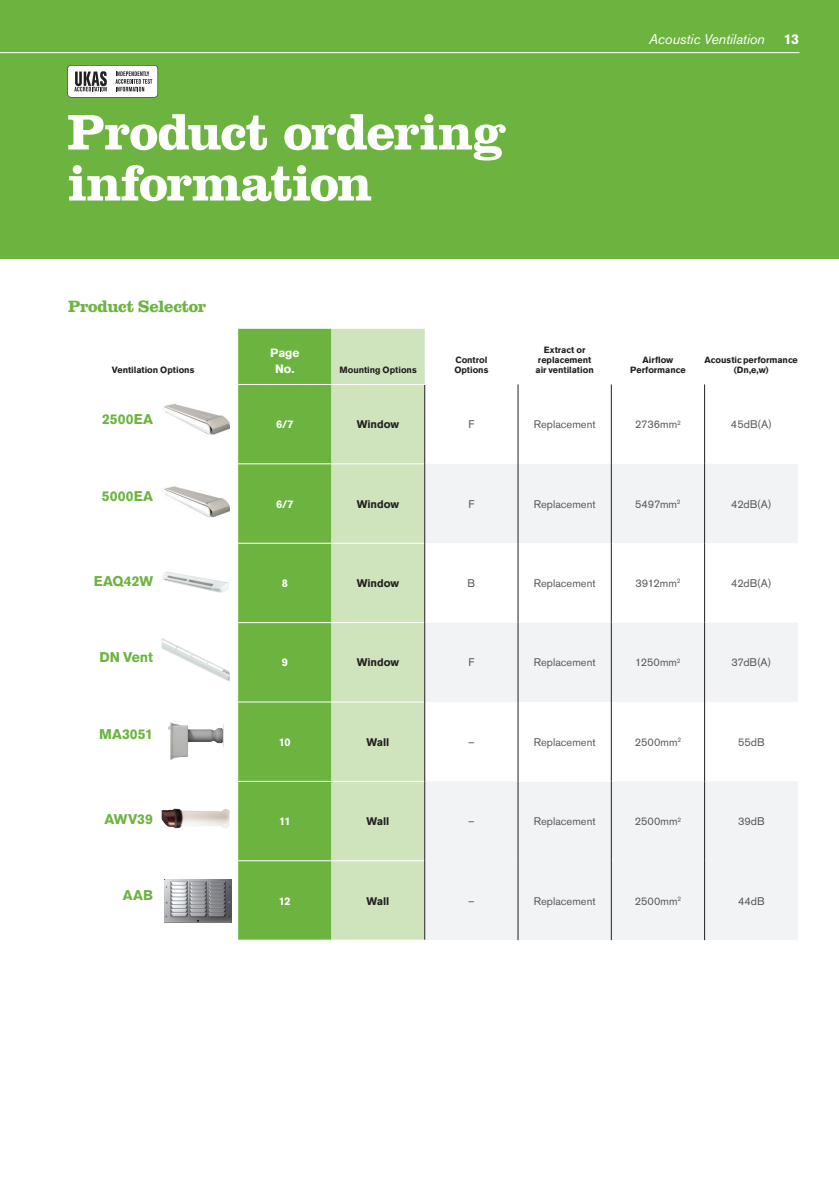
<style>
.page{position:relative;width:839px;height:1192px;background:#fff}
.page>*{position:absolute;margin:0;border:0;box-sizing:border-box;transform-origin:0 0}
.t1{font:700 52px/51px "Clarendon";letter-spacing:-.025em;color:#fff}
.t2{font:700 17px "Clarendon";letter-spacing:-.02em;color:#6cb43f}
.t3{font:700 14px "Akzidenz Grotesk BE";letter-spacing:.005em;color:#6cb43f}
.t4{font:italic 14px "Akzidenz Grotesk BE";letter-spacing:-.005em;color:#fff}
.t5{font:700 14px "Akzidenz Grotesk BE";color:#fff}
.t6{font:700 12px/16px "Akzidenz Grotesk BE";letter-spacing:-.005em;color:#fff;text-align:center}
.t7{font:11px "Akzidenz Grotesk BE";color:#57585a}
.t8{font:700 11px "Akzidenz Grotesk BE";letter-spacing:-.01em;color:#231f20}
.t9{font:700 11px "Akzidenz Grotesk BE";color:#fff}
.t10{font:700 9px/10px "Akzidenz Grotesk BE";letter-spacing:-.005em;color:#231f20;text-align:center}
</style>
<div class="page">
<div style="left:0;top:0;width:839px;height:259px;background:#6cb43f"></div>
<svg style="left:67px;top:65px;width:91px;height:33px;background:#c5c5c3"></svg>
<div style="left:238px;top:329px;width:93px;height:610px;background:#6cb43f"></div>
<div style="left:331px;top:329px;width:94px;height:610px;background:#cfe4bd"></div>
<svg style="left:425px;top:464px;width:373px;height:476px;fill:#f2f3f4"></svg>
<div style="left:518px;top:702px;width:93px;height:79px;background:#fff"></div>
<hr style="left:238px;top:384px;width:93px;height:1px;background:#fff">
<hr style="left:331px;top:384px;width:94px;height:1px;background:#fff">
<hr style="left:238px;top:543px;width:93px;height:1px;background:#fff">
<hr style="left:331px;top:543px;width:93px;height:1px;background:#fff">
<hr style="left:238px;top:622px;width:93px;height:1px;background:#fff">
<hr style="left:331px;top:622px;width:93px;height:1px;background:#fff">
<hr style="left:238px;top:701px;width:93px;height:1px;background:#fff">
<hr style="left:331px;top:701px;width:93px;height:1px;background:#fff">
<hr style="left:238px;top:781px;width:93px;height:1px;background:#fff">
<hr style="left:331px;top:781px;width:93px;height:1px;background:#fff">
<hr style="left:238px;top:860px;width:93px;height:1px;background:#fff">
<hr style="left:331px;top:860px;width:93px;height:1px;background:#fff">
<hr style="left:238px;top:463px;width:93px;height:1px;background:#fff">
<hr style="left:331px;top:463px;width:93px;height:1px;background:#fff">
<hr style="left:424px;top:385px;width:1px;height:79px;background:#231f20">
<hr style="left:518px;top:384px;width:1px;height:80px;background:#231f20">
<hr style="left:611px;top:384px;width:1px;height:80px;background:#231f20">
<hr style="left:424px;top:464px;width:1px;height:79px;background:#231f20">
<hr style="left:518px;top:464px;width:1px;height:79px;background:#231f20">
<hr style="left:611px;top:464px;width:1px;height:79px;background:#231f20">
<hr style="left:424px;top:543px;width:1px;height:80px;background:#231f20">
<hr style="left:518px;top:543px;width:1px;height:80px;background:#231f20">
<hr style="left:611px;top:543px;width:1px;height:80px;background:#231f20">
<hr style="left:424px;top:623px;width:1px;height:79px;background:#231f20">
<hr style="left:518px;top:623px;width:1px;height:79px;background:#231f20">
<hr style="left:611px;top:623px;width:1px;height:79px;background:#231f20">
<hr style="left:424px;top:702px;width:1px;height:79px;background:#231f20">
<hr style="left:518px;top:702px;width:1px;height:79px;background:#231f20">
<hr style="left:611px;top:702px;width:1px;height:79px;background:#231f20">
<hr style="left:424px;top:781px;width:1px;height:80px;background:#231f20">
<hr style="left:518px;top:781px;width:1px;height:80px;background:#231f20">
<hr style="left:611px;top:781px;width:1px;height:80px;background:#231f20">
<hr style="left:424px;top:861px;width:1px;height:78px;background:#231f20">
<hr style="left:518px;top:861px;width:1px;height:79px;background:#231f20">
<hr style="left:611px;top:861px;width:1px;height:79px;background:#231f20">
<hr style="left:704px;top:384px;width:1px;height:80px;background:#231f20">
<hr style="left:704px;top:464px;width:1px;height:79px;background:#231f20">
<hr style="left:704px;top:543px;width:1px;height:80px;background:#231f20">
<hr style="left:704px;top:623px;width:1px;height:79px;background:#231f20">
<hr style="left:704px;top:702px;width:1px;height:79px;background:#231f20">
<hr style="left:704px;top:781px;width:1px;height:80px;background:#231f20">
<hr style="left:704px;top:861px;width:1px;height:79px;background:#231f20">
<img style="left:163px;top:403px;width:67px;height:32px">
<img style="left:164px;top:486px;width:66px;height:32px">
<img style="left:162px;top:572px;width:67px;height:20px">
<img style="left:162px;top:638px;width:68px;height:44px">
<img style="left:168px;top:722px;width:56px;height:38px">
<img style="left:162px;top:808px;width:68px;height:21px">
<img style="left:165px;top:880px;width:67px;height:42px">
<hr style="left:0;top:52px;width:799px;height:1px;background:#fff">
<h1 class="t1" style="left:67px;top:105px;width:440px">Product ordering information</h1>
<h2 class="t2" style="left:68px;top:296px;width:140px">Product Selector</h2>
<p class="t4" style="left:649px;top:31px;width:118px">Acoustic Ventilation</p>
<p class="t5" style="left:783px;top:31px;width:17px">13</p>
<p class="t10" style="left:112px;top:365px;width:84px">Ventilation Options</p>
<p class="t6" style="left:270px;top:345px;width:31px">Page<br>No.</p>
<p class="t10" style="left:339px;top:365px;width:79px">Mounting Options</p>
<p class="t10" style="left:454px;top:355px;width:36px;text-align:left">Control<br>Options</p>
<p class="t10" style="left:535px;top:345px;width:60px">Extract or replacement air ventilation</p>
<p class="t10" style="left:630px;top:355px;width:57px">Airflow<br>Performance</p>
<p class="t10" style="left:704px;top:355px;width:95px">Acoustic performance (Dn,e,w)</p>
<p class="t3" style="left:102px;top:411px;width:53px">2500EA</p>
<p class="t9" style="left:276px;top:418px;width:19px">6/7</p>
<p class="t8" style="left:357px;top:418px;width:44px">Window</p>
<p class="t7" style="left:468px;top:418px;width:7px">F</p>
<p class="t7" style="left:534px;top:418px;width:63px">Replacement</p>
<p class="t7" style="left:635px;top:418px;width:47px">2736mm<sup>2</sup></p>
<p class="t7" style="left:731px;top:418px;width:42px">45dB(A)</p>
<p class="t3" style="left:102px;top:488px;width:53px">5000EA</p>
<p class="t9" style="left:276px;top:497px;width:19px">6/7</p>
<p class="t8" style="left:357px;top:497px;width:44px">Window</p>
<p class="t7" style="left:468px;top:497px;width:7px">F</p>
<p class="t7" style="left:534px;top:497px;width:63px">Replacement</p>
<p class="t7" style="left:635px;top:497px;width:47px">5497mm<sup>2</sup></p>
<p class="t7" style="left:731px;top:497px;width:42px">42dB(A)</p>
<p class="t3" style="left:94px;top:573px;width:61px">EAQ42W</p>
<p class="t9" style="left:282px;top:577px;width:8px">8</p>
<p class="t8" style="left:357px;top:577px;width:44px">Window</p>
<p class="t7" style="left:467px;top:577px;width:9px">B</p>
<p class="t7" style="left:534px;top:577px;width:63px">Replacement</p>
<p class="t7" style="left:635px;top:577px;width:46px">3912mm<sup>2</sup></p>
<p class="t7" style="left:731px;top:577px;width:42px">42dB(A)</p>
<p class="t3" style="left:99px;top:649px;width:55px">DN Vent</p>
<p class="t3" style="left:99px;top:726px;width:55px">MA3051</p>
<p class="t9" style="left:282px;top:656px;width:8px">9</p>
<p class="t8" style="left:357px;top:656px;width:44px">Window</p>
<p class="t7" style="left:468px;top:656px;width:7px">F</p>
<p class="t7" style="left:534px;top:656px;width:63px">Replacement</p>
<p class="t7" style="left:635px;top:656px;width:47px">1250mm<sup>2</sup></p>
<p class="t7" style="left:731px;top:656px;width:41px">37dB(A)</p>
<p class="t9" style="left:279px;top:735px;width:14px">10</p>
<p class="t8" style="left:366px;top:735px;width:25px">Wall</p>
<p class="t7" style="left:468px;top:735px;width:8px">–</p>
<p class="t7" style="left:534px;top:735px;width:63px">Replacement</p>
<p class="t7" style="left:635px;top:735px;width:48px">2500mm<sup>2</sup></p>
<p class="t7" style="left:738px;top:735px;width:28px">55dB</p>
<p class="t3" style="left:104px;top:811px;width:50px">AWV39</p>
<p class="t9" style="left:279px;top:815px;width:13px">11</p>
<p class="t8" style="left:366px;top:815px;width:25px">Wall</p>
<p class="t7" style="left:468px;top:815px;width:8px">–</p>
<p class="t7" style="left:534px;top:815px;width:63px">Replacement</p>
<p class="t7" style="left:635px;top:815px;width:48px">2500mm<sup>2</sup></p>
<p class="t7" style="left:738px;top:815px;width:28px">39dB</p>
<p class="t3" style="left:123px;top:887px;width:32px">AAB</p>
<p class="t9" style="left:279px;top:894px;width:14px">12</p>
<p class="t8" style="left:366px;top:894px;width:25px">Wall</p>
<p class="t7" style="left:468px;top:894px;width:8px">–</p>
<p class="t7" style="left:534px;top:894px;width:63px">Replacement</p>
<p class="t7" style="left:635px;top:894px;width:48px">2500mm<sup>2</sup></p>
<p class="t7" style="left:738px;top:894px;width:28px">44dB</p>
</div>
